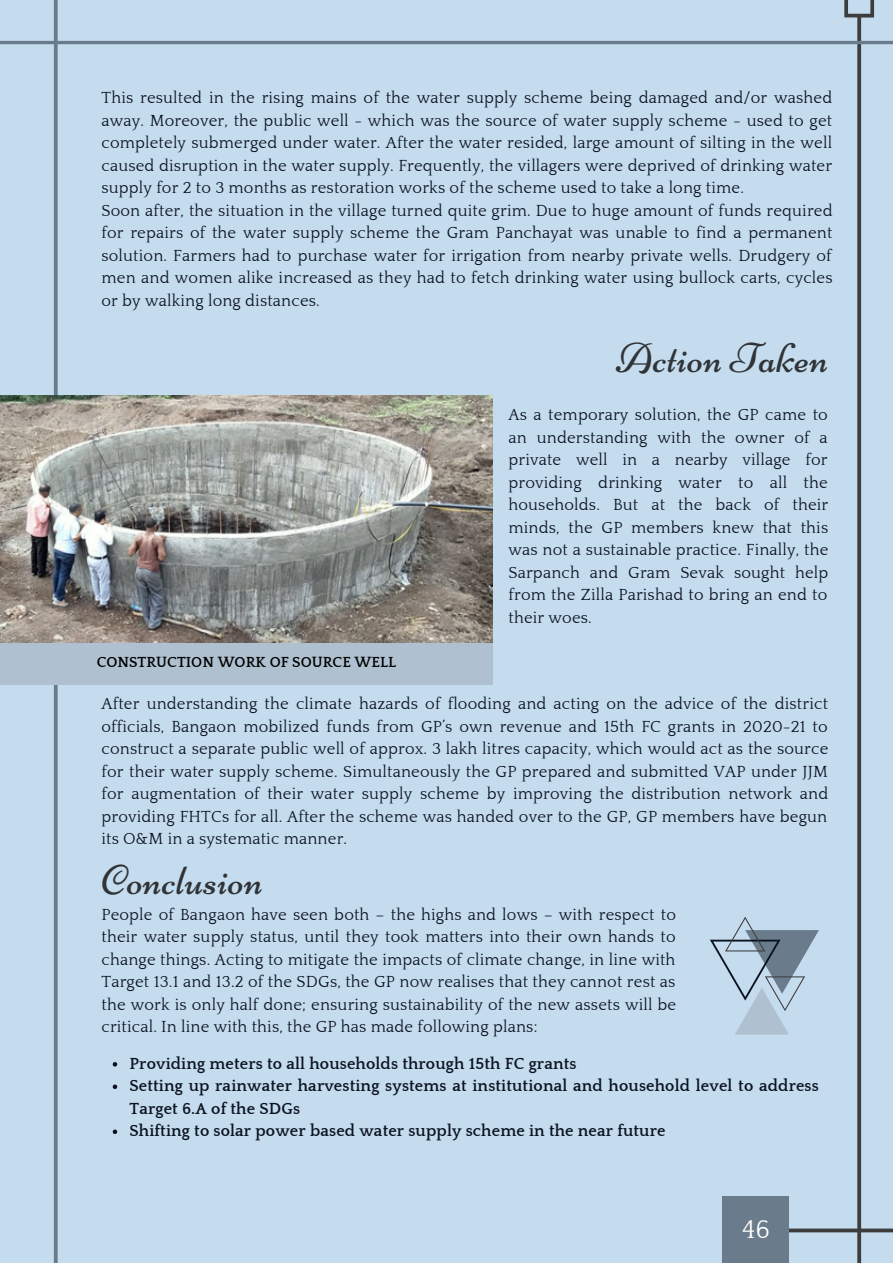
<style>
.page{position:relative;width:893px;height:1264px;background:#fff}
.page>*{position:absolute;margin:0;border:0;box-sizing:border-box;transform-origin:0 0}
.t1{font:42px "Niconne";letter-spacing:.01em;color:#303437}
.t2{font:26.4px "Quattrocento";color:#fff}
.t3{font:16.5px/22.5px "Quattrocento";letter-spacing:.01em;color:#0b1320;text-align:justify}
.t4{font:700 16.5px/22.5px "Quattrocento";letter-spacing:.01em;color:#0b1320}
.t5{font:700 15px "Quattrocento";color:#000}
</style>
<div class="page">
<div style="left:0;top:0;width:892px;height:1262px;background:#c5dcef"></div>
<svg style="left:41px;top:0;width:30px;height:1262px"></svg>
<hr style="left:0;top:41px;width:892px;height:3px;background:#6a7c8b">
<svg style="left:709px;top:0;width:183px;height:1262px"></svg>
<img style="left:0;top:396px;width:492px;height:247px">
<div style="left:0;top:643px;width:492px;height:41px;background:#afc1d0"></div>
<svg style="left:113px;top:1062px;width:4px;height:4px"></svg>
<svg style="left:113px;top:1084px;width:4px;height:5px"></svg>
<svg style="left:113px;top:1129px;width:4px;height:4px"></svg>
<p class="t3" style="left:101px;top:87px;width:732px;text-align:left">This resulted in the rising mains of the water supply scheme being damaged and/or washed away. Moreover, the public well - which was the source of water supply scheme - used to get completely submerged under water. After the water resided, large amount of silting in the well caused disruption in the water supply. Frequently, the villagers were deprived of drinking water supply for 2 to 3 months as restoration works of the scheme used to take a long time.<br>Soon after, the situation in the village turned quite grim. Due to huge amount of funds required for repairs of the water supply scheme the Gram Panchayat was unable to find a permanent solution. Farmers had to purchase water for irrigation from nearby private wells. Drudgery of men and women alike increased as they had to fetch drinking water using bullock carts, cycles or by walking long distances.</p>
<p class="t5" style="left:97px;top:654px;width:301px">CONSTRUCTION WORK OF SOURCE WELL</p>
<h1 class="t1" style="left:616px;top:333px;width:214px">Action Taken</h1>
<p class="t3" style="left:508px;top:404px;width:321px">As a temporary solution, the GP came to an understanding with the owner of a private well in a nearby village for providing drinking water to all the households. But at the back of their minds, the GP members knew that this was not a sustainable practice. Finally, the Sarpanch and Gram Sevak sought help from the Zilla Parishad to bring an end to their woes.</p>
<p class="t3" style="left:101px;top:693px;width:728px">After understanding the climate hazards of flooding and acting on the advice of the district officials, Bangaon mobilized funds from GP’s own revenue and 15th FC grants in 2020-21 to construct a separate public well of approx. 3 lakh litres capacity, which would act as the source for their water supply scheme. Simultaneously the GP prepared and submitted VAP under JJM for augmentation of their water supply scheme by improving the distribution network and providing FHTCs for all. After the scheme was handed over to the GP, GP members have begun its O&amp;M in a systematic manner.</p>
<h1 class="t1" style="left:102px;top:855px;width:163px">Conclusion</h1>
<p class="t3" style="left:101px;top:903px;width:576px">People of Bangaon have seen both – the highs and lows – with respect to their water supply status, until they took matters into their own hands to change things. Acting to mitigate the impacts of climate change, in line with Target 13.1 and 13.2 of the SDGs, the GP now realises that they cannot rest as the work is only half done; ensuring sustainability of the new assets will be critical. In line with this, the GP has made following plans:</p>
<p class="t4" style="left:129px;top:1052px;width:690px">Providing meters to all households through 15th FC grants<br>Setting up rainwater harvesting systems at institutional and household level to address Target 6.A of the SDGs<br>Shifting to solar power based water supply scheme in the near future</p>
<h2 class="t2" style="left:742px;top:1215px;width:29px">46</h2>
</div>
